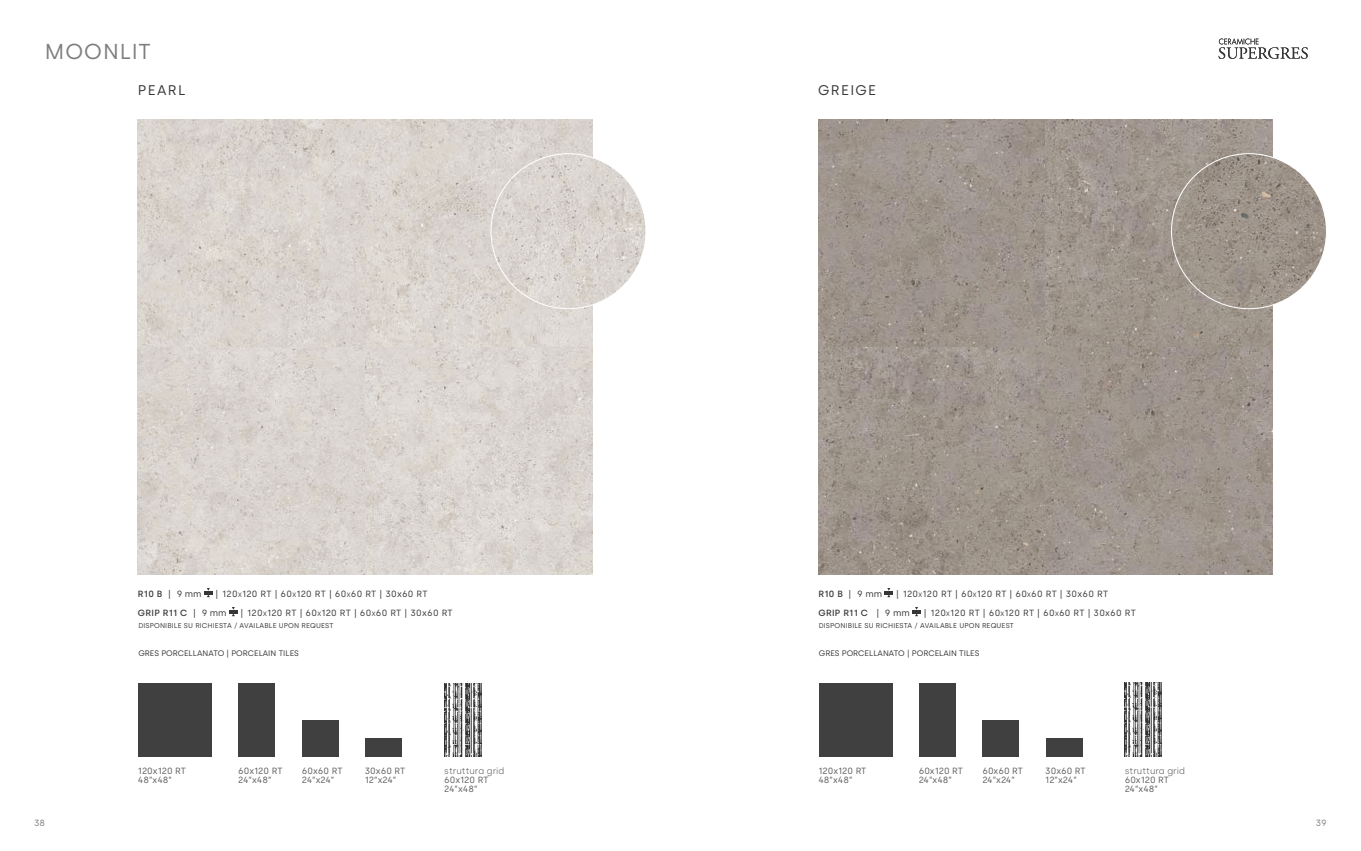
<style>
.page{position:relative;width:1361px;height:851px;background:#fff}
.page>*{position:absolute;margin:0;border:0;box-sizing:border-box;transform-origin:0 0}
.t1{font:21.6px "Silka";letter-spacing:.04em;color:#7d7e80}
.t2{font:14px "Silka";letter-spacing:.1em;color:#373535}
.t3{font:9px/19px "Silka";letter-spacing:.03em;color:#373535}
.t4{font:9px/9px "Silka";color:#5b5b5d}
.t5{font:300 9px "Silka";color:#5b5b5d}
.t6{font:500 9px "Silka";letter-spacing:.03em;color:#373535}
.t7{font:9px "Silka";color:#7e7e80}
.t8{font:8px "Silka";color:#373535}
.t9{font:7px "Silka";letter-spacing:.02em;color:#373535}
.s1{font-size:6.3px}
.s2{font-weight:500}
.s3{font-weight:400}
</style>
<div class="page">
<img style="left:138px;top:120px;width:454px;height:454px">
<img style="left:818px;top:120px;width:454px;height:454px">
<svg style="left:1218px;top:38px;width:89px;height:21px"></svg>
<svg style="left:204px;top:588px;width:8px;height:9px"></svg>
<svg style="left:229px;top:607px;width:8px;height:9px"></svg>
<div style="left:138px;top:682px;width:74px;height:74px;background:#404041"></div>
<div style="left:302px;top:719px;width:37px;height:37px;background:#404041"></div>
<div style="left:365px;top:737px;width:37px;height:19px;background:#404041"></div>
<div style="left:238px;top:682px;width:37px;height:74px;background:#404041"></div>
<svg style="left:884px;top:588px;width:9px;height:9px"></svg>
<svg style="left:912px;top:607px;width:8px;height:9px"></svg>
<div style="left:819px;top:682px;width:73px;height:74px;background:#404041"></div>
<div style="left:982px;top:719px;width:37px;height:37px;background:#404041"></div>
<div style="left:1045px;top:737px;width:37px;height:19px;background:#404041"></div>
<div style="left:918px;top:682px;width:37px;height:74px;background:#404041"></div>
<img style="left:491px;top:154px;width:155px;height:154px;border-radius:77px">
<img style="left:1171px;top:154px;width:155px;height:154px;border-radius:77px">
<img style="left:444px;top:683px;width:37px;height:73px">
<svg style="left:1124px;top:682px;width:1px;height:74px"></svg>
<img style="left:1125px;top:682px;width:36px;height:74px">
<h1 class="t1" style="left:45px;top:38px;width:107px">MOONLIT</h1>
<h2 class="t2" style="left:138px;top:81px;width:49px">PEARL</h2>
<h2 class="t2" style="left:818px;top:81px;width:59px">GREIGE</h2>
<p class="t3" style="left:138px;top:584px;width:291px;text-indent:78px">| 120<span class="s1">X</span>120 RT | 60<span class="s1">X</span>120 RT | 60<span class="s1">X</span>60 RT | 30x60 RT<br><span class="s2">GRIP R11 C</span> | 9 mm</p>
<p class="t6" style="left:138px;top:588px;width:65px">R10 B <span class="s3">| 9 mm</span></p>
<p class="t3" style="left:241px;top:603px;width:214px">| 120<span class="s1">X</span>120 RT | 60<span class="s1">X</span>120 RT | 60<span class="s1">X</span>60 RT | 30x60 RT</p>
<p class="t8" style="left:138px;top:648px;width:162px">GRES PORCELLANATO | PORCELAIN TILES</p>
<p class="t9" style="left:138px;top:621px;width:196px">DISPONIBILE SU RICHIESTA / AVAILABLE UPON REQUEST</p>
<p class="t3" style="left:818px;top:584px;width:291px;text-indent:78px">| 120<span class="s1">X</span>120 RT | 60<span class="s1">X</span>120 RT | 60<span class="s1">X</span>60 RT | 30x60 RT<br><span class="s2">GRIP R11 C</span> | 9 mm</p>
<p class="t6" style="left:818px;top:588px;width:65px">R10 B <span class="s3">| 9 mm</span></p>
<p class="t3" style="left:924px;top:603px;width:214px">| 120<span class="s1">X</span>120 RT | 60<span class="s1">X</span>120 RT | 60<span class="s1">X</span>60 RT | 30x60 RT</p>
<p class="t8" style="left:819px;top:648px;width:162px">GRES PORCELLANATO | PORCELAIN TILES</p>
<p class="t9" style="left:819px;top:621px;width:196px">DISPONIBILE SU RICHIESTA / AVAILABLE UPON REQUEST</p>
<p class="t4" style="left:138px;top:766px;width:49px">120x120 RT<br>48”x48”</p>
<p class="t5" style="left:444px;top:765px;width:62px">struttura grid</p>
<p class="t4" style="left:238px;top:766px;width:46px">60x120 RT<br>24”x48”</p>
<p class="t4" style="left:302px;top:766px;width:42px">60x60 RT<br>24”x24”</p>
<p class="t4" style="left:365px;top:766px;width:42px">30x60 RT<br>12”x24”</p>
<p class="t4" style="left:444px;top:775px;width:46px">60x120 RT<br>24”x48”</p>
<p class="t4" style="left:818px;top:766px;width:49px">120x120 RT<br>48”x48”</p>
<p class="t5" style="left:1124px;top:765px;width:62px">struttura grid</p>
<p class="t4" style="left:918px;top:766px;width:46px">60x120 RT<br>24”x48”</p>
<p class="t4" style="left:982px;top:766px;width:42px">60x60 RT<br>24”x24”</p>
<p class="t4" style="left:1045px;top:766px;width:42px">30x60 RT<br>12”x24”</p>
<p class="t4" style="left:1124px;top:775px;width:46px">60x120 RT<br>24”x48”</p>
<p class="t7" style="left:34px;top:816px;width:13px">38</p>
<p class="t7" style="left:1315px;top:816px;width:13px">39</p>
</div>
